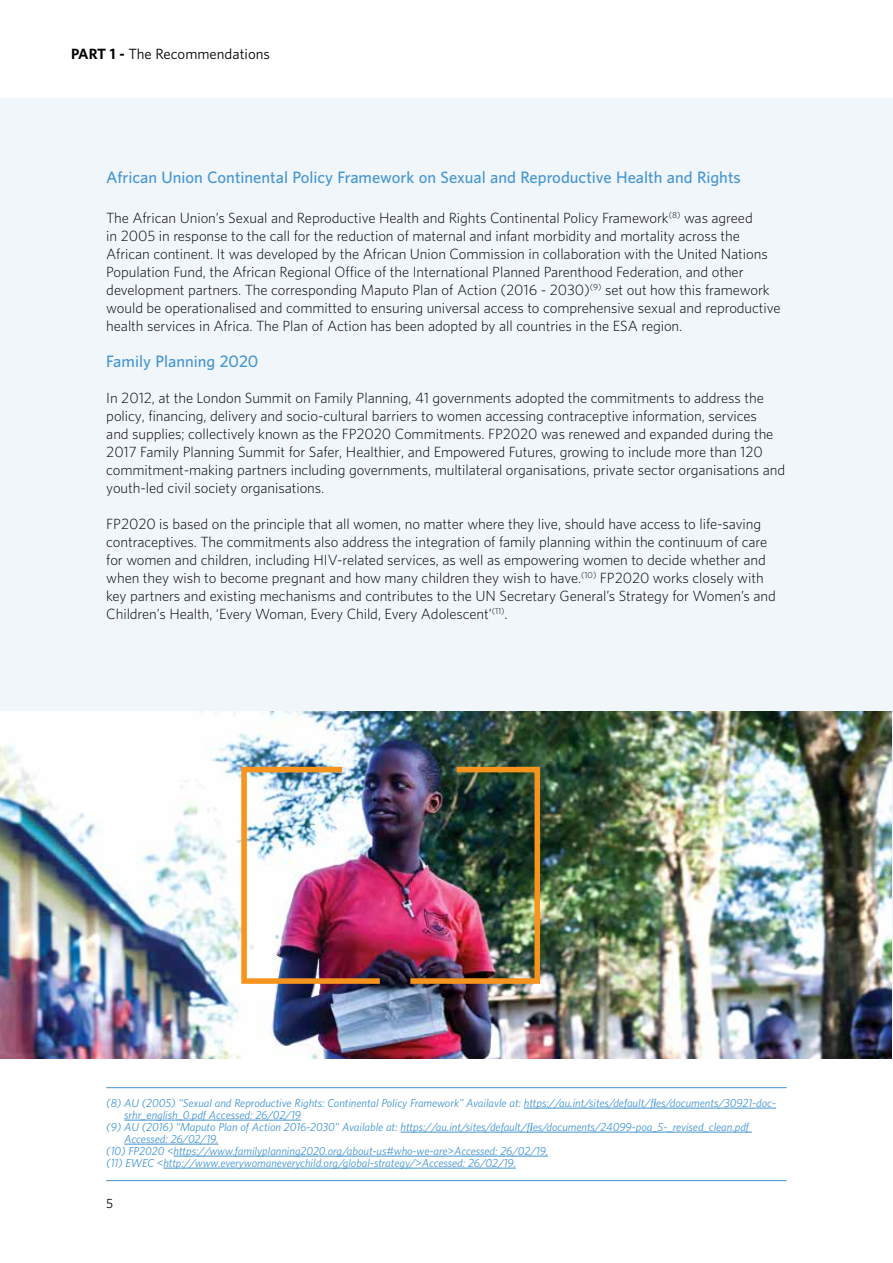
<style>
.page{position:relative;width:893px;height:1263px;background:#fff}
.page>*{position:absolute;margin:0;border:0;box-sizing:border-box;transform-origin:0 0}
.t1{font:600 15px "UNFPA";color:#4495d1}
.t2{font:300 13.5px/18px "UNFPA";letter-spacing:-.005em;color:#000}
.t3{font:13.5px "UNFPA Text";color:#000}
.t4{font:12px "UNFPA Text";color:#000}
.t5{font:italic 10.5px "UNFPA Text";letter-spacing:-.005em;color:#4495d1}
.s1{font-family:"UNFPA";font-weight:700}
</style>
<div class="page">
<div style="left:0;top:99px;width:893px;height:897px;background:#f1f6fb"></div>
<img style="left:0;top:711px;width:891px;height:348px">
<hr style="left:524px;top:1108px;width:252px;height:1px;background:#4495d1">
<hr style="left:124px;top:1120px;width:177px;height:1px;background:#4495d1">
<hr style="left:400px;top:1132px;width:352px;height:1px;background:#4495d1">
<hr style="left:124px;top:1144px;width:94px;height:1px;background:#4495d1">
<hr style="left:174px;top:1156px;width:374px;height:1px;background:#4495d1">
<hr style="left:163px;top:1168px;width:353px;height:1px;background:#4495d1">
<hr style="left:106px;top:1087px;width:681px;height:1px;background:#4495d1">
<hr style="left:106px;top:1180px;width:681px;height:1px;background:#4495d1">
<img style="left:239px;top:764px;width:146px;height:222px">
<img style="left:405px;top:764px;width:138px;height:222px">
<p class="t3" style="left:71px;top:46px;width:200px"><span class="s1">PART 1 -</span> The Recommendations</p>
<p class="t1" style="left:106px;top:167px;width:636px">African Union Continental Policy Framework on Sexual and Reproductive Health and Rights</p>
<p class="t2" style="left:106px;top:208px;width:676px">The African Union’s Sexual and Reproductive Health and Rights Continental Policy Framework<sup>(8)</sup> was agreed<br>in 2005 in response to the call for the reduction of maternal and infant morbidity and mortality across the African continent. It was developed by the African Union Commission in collaboration with the United Nations Population Fund, the African Regional Office of the International Planned Parenthood Federation, and other development partners. The corresponding Maputo Plan of Action (2016 - 2030)<sup>(9)</sup> set out how this framework would be operationalised and committed to ensuring universal access to comprehensive sexual and reproductive health services in Africa. The Plan of Action has been adopted by all countries in the ESA region.</p>
<p class="t1" style="left:106px;top:351px;width:154px">Family Planning 2020</p>
<p class="t2" style="left:106px;top:388px;width:680px">In 2012, at the London Summit on Family Planning, 41 governments adopted the commitments to address the policy, financing, delivery and socio-cultural barriers to women accessing contraceptive information, services<br>and supplies; collectively known as the FP2020 Commitments. FP2020 was renewed and expanded during the 2017 Family Planning Summit for Safer, Healthier, and Empowered Futures, growing to include more than 120 commitment-making partners including governments, multilateral organisations, private sector organisations and youth-led civil society organisations.</p>
<p class="t2" style="left:106px;top:514px;width:671px">FP2020 is based on the principle that all women, no matter where they live, should have access to life-saving contraceptives. The commitments also address the integration of family planning within the continuum of care for women and children, including HIV-related services, as well as empowering women to decide whether and when they wish to become pregnant and how many children they wish to have.<sup>(10)</sup> FP2020 works closely with key partners and existing mechanisms and contributes to the UN Secretary General’s Strategy for Women’s and Children’s Health, ‘Every Woman, Every Child, Every Adolescent’<sup>(11)</sup>.</p>
<p class="t5" style="left:106px;top:1096px;width:671px">(8) AU (2005) “Sexual and Reproductive Rights: Continental Policy Framework” Availavle at: https://au.int/sites/default/files/documents/30921-doc-</p>
<p class="t5" style="left:124px;top:1108px;width:178px">srhr_english_0.pdf Accessed: 26/02/19</p>
<p class="t5" style="left:106px;top:1120px;width:644px">(9) AU (2016) “Maputo Plan of Action 2016-2030” Available at: https://au.int/sites/default/files/documents/24099-poa_5-_revised_clean.pdf</p>
<p class="t5" style="left:124px;top:1132px;width:96px">Accessed: 26/02/19.</p>
<p class="t5" style="left:106px;top:1144px;width:443px">(10) FP2020 &lt;https://www.familyplanning2020.org/about-us#who-we-are&gt;Accessed: 26/02/19.</p>
<p class="t5" style="left:106px;top:1156px;width:411px">(11) EWEC &lt;http://www.everywomaneverychild.org/global-strategy/&gt;Accessed: 26/02/19.</p>
<p class="t4" style="left:106px;top:1196px;width:9px">5</p>
</div>
